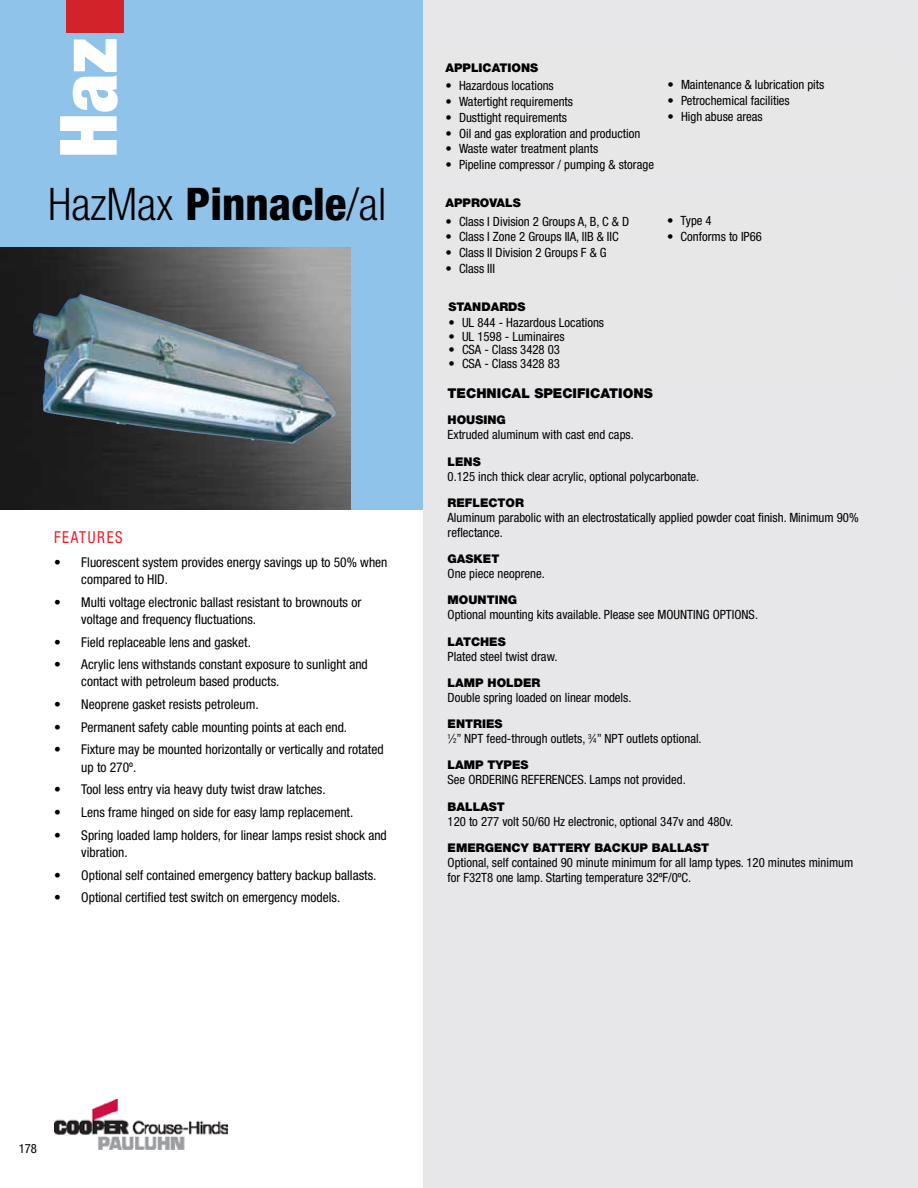
<style>
.page{position:relative;width:918px;height:1188px;background:#fff}
.page>*{position:absolute;margin:0;border:0;box-sizing:border-box;transform-origin:0 0}
.t1{font:900 condensed 79.2px "Helvetica Neue LT Pro";color:#fff}
.t2{font:300 condensed 45px "Helvetica Neue LT Std";color:#000}
.t3{font:condensed 16.5px "Helvetica Neue LT Pro";letter-spacing:.11em;color:#ed1c28;scale:.91 1}
.t4{font:condensed 13.5px/17.2px "Helvetica Neue LT Pro";color:#000}
.t5{font:900 13.5px "Helvetica Neue LT Pro";color:#000}
.t6{font:condensed 12.75px/15px "Helvetica Neue LT Pro";color:#000}
.t7{font:900 12px "Helvetica Neue LT Pro";color:#000}
.s1{font-weight:800}
.s2{font-size:7.05px}
</style>
<div class="page">
<div style="left:423px;top:0;width:495px;height:1188px;background:#e7e7e9"></div>
<div style="left:0;top:0;width:423px;height:509px;background:#90c3ea"></div>
<div style="left:66px;top:0;width:58px;height:32px;background:#d2232a"></div>
<img style="left:54px;top:1100px;width:174px;height:50px">
<img style="left:0;top:247px;width:351px;height:262px">
<img style="left:33px;top:294px;width:47px;height:66px">
<h1 class="t1" style="left:41px;top:158px;width:122px;rotate:-90deg">Haz</h1>
<h2 class="t2" style="left:48px;top:178px;width:340px">HazMax <span class="s1">Pinnacle</span>/al</h2>
<p class="t3" style="left:54px;top:527px;width:77px">FEATURES</p>
<p class="t4" style="left:81px;top:553px;width:308px;text-indent:-27px">• Fluorescent system provides energy savings up to 50% when compared to HID.</p>
<p class="t4" style="left:81px;top:593px;width:282px;text-indent:-27px">• Multi voltage electronic ballast resistant to brownouts or voltage and frequency fluctuations.</p>
<p class="t4" style="left:54px;top:633px;width:198px">• Field replaceable lens and gasket.</p>
<p class="t4" style="left:81px;top:656px;width:288px;text-indent:-27px">• Acrylic lens withstands constant exposure to sunlight and contact with petroleum based products.</p>
<p class="t4" style="left:54px;top:696px;width:206px">• Neoprene gasket resists petroleum.</p>
<p class="t4" style="left:54px;top:718px;width:294px">• Permanent safety cable mounting points at each end.</p>
<p class="t4" style="left:81px;top:741px;width:304px;text-indent:-27px">• Fixture may be mounted horizontally or vertically and rotated up to 270º.</p>
<p class="t4" style="left:54px;top:781px;width:273px">• Tool less entry via heavy duty twist draw latches.</p>
<p class="t4" style="left:54px;top:803px;width:301px">• Lens frame hinged on side for easy lamp replacement.</p>
<p class="t4" style="left:81px;top:826px;width:307px;text-indent:-27px">• Spring loaded lamp holders, for linear lamps resist shock and vibration.</p>
<p class="t4" style="left:54px;top:866px;width:324px">• Optional self contained emergency battery backup ballasts.</p>
<p class="t4" style="left:54px;top:889px;width:287px">• Optional certified test switch on emergency models.</p>
<p class="t7" style="left:446px;top:60px;width:94px">APPLICATIONS</p>
<p class="t6" style="left:446px;top:78px;width:110px">• Hazardous locations</p>
<p class="t6" style="left:446px;top:94px;width:129px">• Watertight requirements</p>
<p class="t6" style="left:446px;top:110px;width:123px">• Dusttight requirements</p>
<p class="t6" style="left:446px;top:125px;width:196px">• Oil and gas exploration and production</p>
<p class="t6" style="left:446px;top:141px;width:154px">• Waste water treatment plants</p>
<p class="t6" style="left:446px;top:157px;width:210px">• Pipeline compressor / pumping &amp; storage</p>
<p class="t7" style="left:446px;top:195px;width:77px">APPROVALS</p>
<p class="t6" style="left:446px;top:213px;width:185px">• Class I Division 2 Groups A, B, C &amp; D</p>
<p class="t6" style="left:446px;top:229px;width:175px">• Class I Zone 2 Groups IIA, II B &amp; IIC</p>
<p class="t6" style="left:446px;top:245px;width:163px">• Class II Division 2 Groups F &amp; G</p>
<p class="t6" style="left:446px;top:261px;width:45px">• Class III</p>
<p class="t7" style="left:448px;top:299px;width:79px">STANDARDS</p>
<p class="t6" style="left:448px;top:315px;width:157px">• UL 844 - Hazardous Locations</p>
<p class="t6" style="left:448px;top:329px;width:118px">• UL 1598 - Luminaires</p>
<p class="t6" style="left:448px;top:342px;width:113px">• CSA - Class 3428 03</p>
<p class="t6" style="left:448px;top:356px;width:113px">• CSA - Class 3428 83</p>
<p class="t6" style="left:668px;top:77px;width:158px">• Maintenance &amp; lubrication pits</p>
<p class="t6" style="left:668px;top:93px;width:124px">• Petrochemical facilities</p>
<p class="t6" style="left:668px;top:109px;width:97px">• High abuse areas</p>
<p class="t6" style="left:667px;top:213px;width:46px">• Type 4</p>
<p class="t6" style="left:667px;top:229px;width:96px">• Conforms to IP66</p>
<p class="t5" style="left:448px;top:385px;width:207px">TECHNICAL SPECIFICATIONS</p>
<p class="t7" style="left:448px;top:413px;width:60px">HOUSING</p>
<p class="t6" style="left:448px;top:427px;width:188px">Extruded aluminum with cast end caps.</p>
<p class="t7" style="left:448px;top:454px;width:35px">LENS</p>
<p class="t6" style="left:448px;top:468px;width:253px">0.125 inch thick clear acrylic, optional polycarbonate.</p>
<p class="t7" style="left:448px;top:495px;width:78px">REFLECTOR</p>
<p class="t6" style="left:448px;top:510px;width:413px">Aluminum parabolic with an electrostatically applied powder coat finish. Minimum 90% reflectance.</p>
<p class="t7" style="left:448px;top:552px;width:53px">GASKET</p>
<p class="t6" style="left:448px;top:566px;width:99px">One piece neoprene.</p>
<p class="t7" style="left:448px;top:593px;width:71px">MOUNTING</p>
<p class="t6" style="left:448px;top:607px;width:312px">Optional mounting kits available. Please see MOUNTING OPTIONS.</p>
<p class="t7" style="left:448px;top:634px;width:60px">LATCHES</p>
<p class="t6" style="left:448px;top:648px;width:111px">Plated steel twist draw.</p>
<p class="t7" style="left:448px;top:675px;width:94px">LAMP HOLDER</p>
<p class="t6" style="left:448px;top:690px;width:185px">Double spring loaded on linear models.</p>
<p class="t7" style="left:448px;top:717px;width:56px">ENTRIES</p>
<p class="t6" style="left:448px;top:731px;width:256px"><sup>1</sup>⁄<span class="s2">2</span>” NPT feed-through outlets, <sup>3</sup>⁄<span class="s2">4</span>” NPT outlets optional.</p>
<p class="t7" style="left:448px;top:758px;width:82px">LAMP TYPES</p>
<p class="t6" style="left:448px;top:772px;width:36px">See Order</p>
<p class="t6" style="left:502px;top:772px;width:34px">ing References</p>
<p class="t6" style="left:584px;top:772px;width:103px">. Lamps not provided.</p>
<p class="t7" style="left:448px;top:799px;width:59px">BALLAST</p>
<p class="t6" style="left:448px;top:813px;width:287px">120 to 277 volt 50/60 Hz electronic, optional 347v and 480v.</p>
<p class="t7" style="left:448px;top:840px;width:263px">EMERGENCY BATTERY BACKUP BALLAST</p>
<p class="t6" style="left:448px;top:855px;width:407px">Optional, self contained 90 minute minimum for all lamp types. 120 minutes minimum for F32T8 one lamp. Starting temperature 32ºF/0ºC.</p>
<p class="t6" style="left:19px;top:1141px;width:20px">178</p>
</div>
